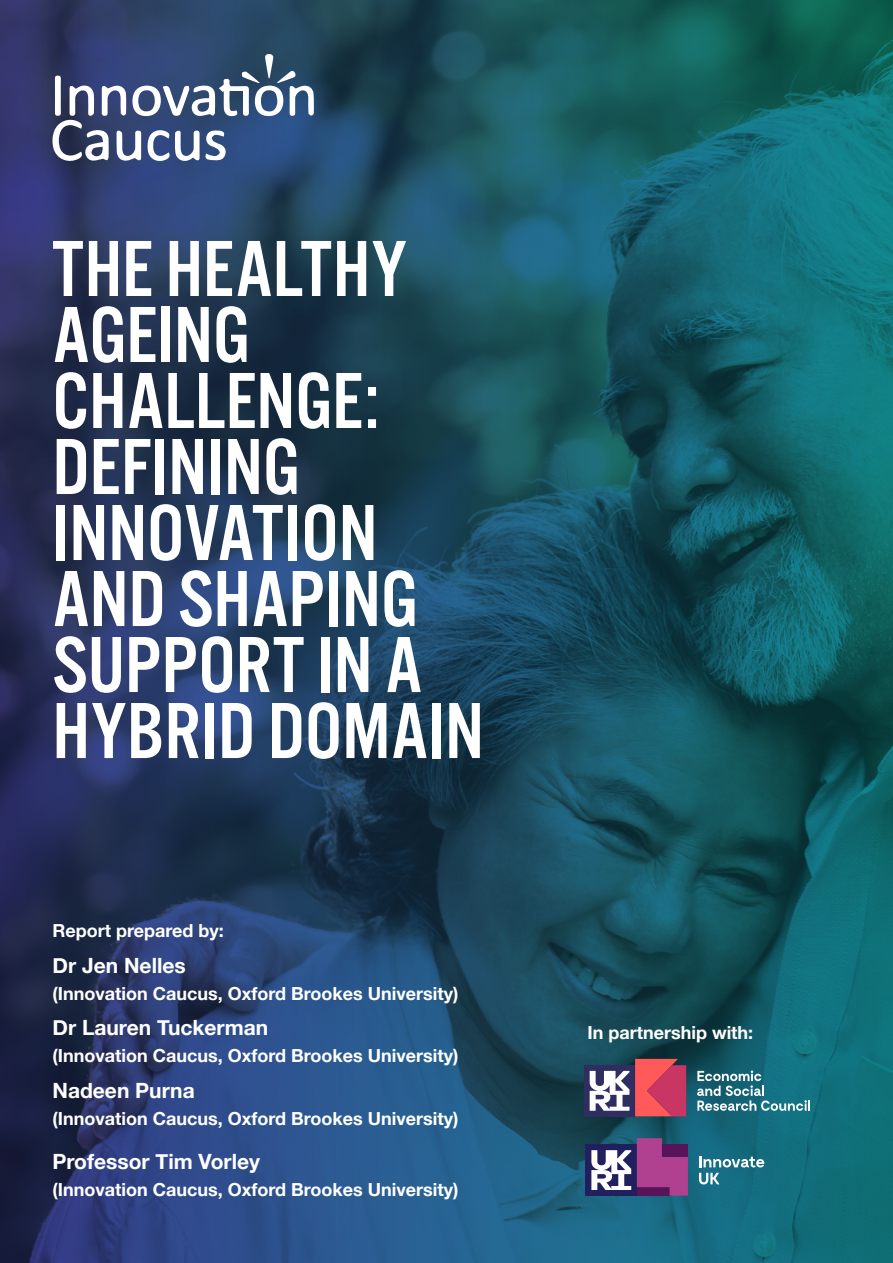
<style>
.page{position:relative;width:893px;height:1263px;background:#fff}
.page>*{position:absolute;margin:0;border:0;box-sizing:border-box;transform-origin:0 0}
.t1{font:82.5px/66px "Alternate Got No 3 D";color:#fff}
.t2{font:700 21px "Helvetica Neue";color:#fff}
.t3{font:700 18px "Helvetica Neue";color:#fff}
</style>
<div class="page">
<img style="left:0;top:0;width:893px;height:1263px">
<svg style="left:265px;top:54px;width:9px;height:24px"></svg>
<svg style="left:52px;top:70px;width:262px;height:94px"></svg>
<svg style="left:697px;top:1070px;width:113px;height:41px;background:#458996"></svg>
<div style="left:584px;top:1065px;width:51px;height:51px;background:#2e2e61"></div>
<svg style="left:590px;top:1071px;width:39px;height:40px"></svg>
<svg style="left:635px;top:1059px;width:51px;height:57px;background:#de475c"></svg>
<svg style="left:699px;top:1156px;width:65px;height:11px"></svg>
<svg style="left:699px;top:1173px;width:20px;height:11px"></svg>
<div style="left:586px;top:1144px;width:51px;height:51px;background:#211f5e"></div>
<svg style="left:591px;top:1150px;width:40px;height:40px"></svg>
<svg style="left:637px;top:1138px;width:51px;height:57px;background:#953983"></svg>
<h1 class="t1" style="left:52px;top:238px;width:433px">THE HEALTHY<br>AGEING<br>CHALLENGE:<br>DEFINING<br>INNOVATION<br>AND SHAPING<br>SUPPORT IN A<br>HYBRID DOMAIN</h1>
<p class="t3" style="left:52px;top:916px;width:173px">Report prepared by:</p>
<p class="t2" style="left:52px;top:949px;width:135px">Dr Jen Nelles</p>
<p class="t3" style="left:52px;top:979px;width:408px">(Innovation Caucus, Oxford Brookes University)</p>
<p class="t2" style="left:52px;top:1011px;width:217px">Dr Lauren Tuckerman</p>
<p class="t3" style="left:52px;top:1041px;width:408px">(Innovation Caucus, Oxford Brookes University)</p>
<p class="t2" style="left:52px;top:1074px;width:144px">Nadeen Purna</p>
<p class="t3" style="left:52px;top:1104px;width:408px">(Innovation Caucus, Oxford Brookes University)</p>
<p class="t2" style="left:52px;top:1145px;width:209px">Professor Tim Vorley</p>
<p class="t3" style="left:52px;top:1175px;width:408px">(Innovation Caucus, Oxford Brookes University)</p>
<p class="t3" style="left:587px;top:1019px;width:167px">In partnership with:</p>
</div>
